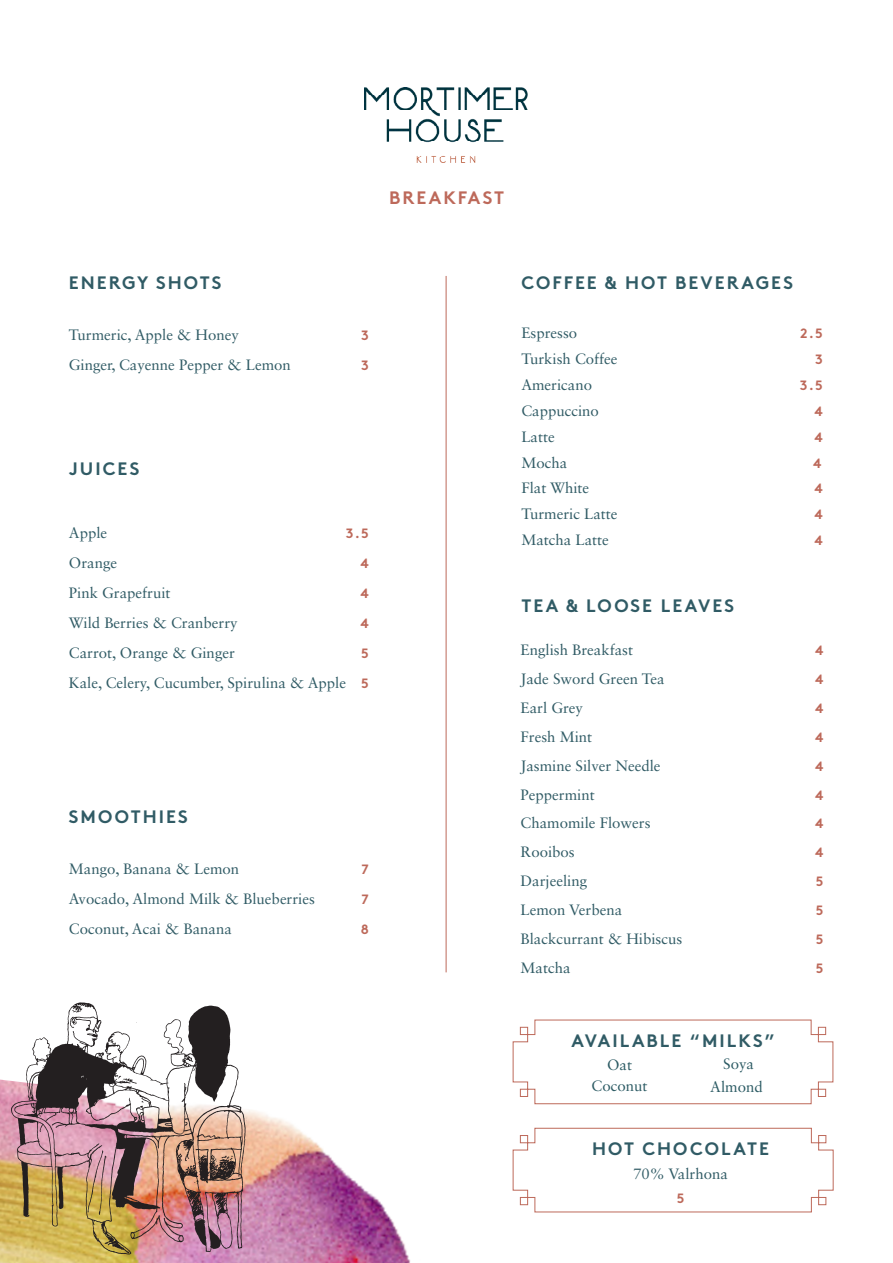
<style>
.page{position:relative;width:893px;height:1263px;background:#fff}
.page>*{position:absolute;margin:0;border:0;box-sizing:border-box;transform-origin:0 0}
.t1{font:700 18px "Brown Std";letter-spacing:.11em;color:#305b65}
.t2{font:700 18px "Brown Std";letter-spacing:.11em;color:#bd695a}
.t3{font:15px "Sabon LT Std";color:#305b65}
.t4{font:15px "Sabon LT Std";color:#2b5a63}
.t5{font:700 13.5px "Brown Std";color:#bd695a}
.s1{font-family:"Brown Std";font-weight:700;font-size:13.5px;color:#bd695a}
</style>
<div class="page">
<img style="left:365px;top:88px;width:162px;height:74px">
<hr style="left:446px;top:276px;width:1px;height:696px;background:#bd695a">
<img style="left:0;top:1079px;width:410px;height:184px">
<img style="left:10px;top:1002px;width:249px;height:261px">
<svg style="left:512px;top:1127px;width:322px;height:86px"></svg>
<svg style="left:512px;top:1019px;width:322px;height:85px"></svg>
<p class="t2" style="left:389px;top:186px;width:116px">BREAKFAST</p>
<p class="t1" style="left:69px;top:272px;width:154px">ENERGY SHOTS</p>
<p class="t3" style="left:69px;top:326px;width:172px">Turmeric, Apple &amp; Honey</p>
<p class="t5" style="left:361px;top:327px;width:9px">3</p>
<p class="t3" style="left:69px;top:356px;width:223px">Ginger, Cayenne Pepper &amp; Lemon</p>
<p class="t5" style="left:361px;top:357px;width:9px">3</p>
<p class="t1" style="left:69px;top:458px;width:72px">JUICES</p>
<p class="t3" style="left:69px;top:524px;width:40px">Apple</p>
<p class="t5" style="left:346px;top:525px;width:25px">3.5</p>
<p class="t3" style="left:69px;top:554px;width:50px">Orange</p>
<p class="t5" style="left:361px;top:555px;width:10px">4</p>
<p class="t3" style="left:69px;top:584px;width:103px">Pink Grapefruit</p>
<p class="t5" style="left:361px;top:585px;width:10px">4</p>
<p class="t3" style="left:69px;top:614px;width:170px">Wild Berries &amp; Cranberry</p>
<p class="t5" style="left:361px;top:615px;width:10px">4</p>
<p class="t3" style="left:69px;top:644px;width:168px">Carrot, Orange &amp; Ginger</p>
<p class="t5" style="left:361px;top:645px;width:9px">5</p>
<p class="t3" style="left:69px;top:674px;width:302px">Kale, Celery, Cucumber, Spirulina &amp; Apple <span class="s1">5</span></p>
<p class="t1" style="left:69px;top:806px;width:120px">SMOOTHIES</p>
<p class="t3" style="left:69px;top:860px;width:172px">Mango, Banana &amp; Lemon</p>
<p class="t5" style="left:362px;top:861px;width:9px">7</p>
<p class="t3" style="left:69px;top:890px;width:248px">Avocado, Almond Milk &amp; Blueberries</p>
<p class="t5" style="left:362px;top:891px;width:9px">7</p>
<p class="t3" style="left:69px;top:920px;width:165px">Coconut, Acai &amp; Banana</p>
<p class="t5" style="left:361px;top:921px;width:10px">8</p>
<p class="t1" style="left:521px;top:272px;width:273px">COFFEE &amp; HOT BEVERAGES</p>
<p class="t3" style="left:521px;top:324px;width:57px">Espresso</p>
<p class="t5" style="left:800px;top:325px;width:24px">2.5</p>
<p class="t3" style="left:521px;top:350px;width:98px">Turkish Coffee</p>
<p class="t5" style="left:815px;top:351px;width:9px">3</p>
<p class="t3" style="left:521px;top:376px;width:72px">Americano</p>
<p class="t5" style="left:800px;top:377px;width:25px">3.5</p>
<p class="t3" style="left:521px;top:402px;width:79px">Cappuccino</p>
<p class="t5" style="left:815px;top:403px;width:10px">4</p>
<p class="t3" style="left:521px;top:427px;width:35px">Latte</p>
<p class="t5" style="left:815px;top:429px;width:10px">4</p>
<p class="t3" style="left:521px;top:453px;width:47px">Mocha</p>
<p class="t5" style="left:813px;top:455px;width:10px">4</p>
<p class="t3" style="left:521px;top:479px;width:69px">Flat White</p>
<p class="t5" style="left:815px;top:480px;width:10px">4</p>
<p class="t3" style="left:521px;top:505px;width:98px">Turmeric Latte</p>
<p class="t5" style="left:815px;top:506px;width:10px">4</p>
<p class="t3" style="left:521px;top:531px;width:89px">Matcha Latte</p>
<p class="t5" style="left:815px;top:532px;width:10px">4</p>
<p class="t1" style="left:521px;top:594px;width:214px">TEA &amp; LOOSE LEAVES</p>
<p class="t3" style="left:521px;top:641px;width:114px">English Breakfast</p>
<p class="t5" style="left:815px;top:642px;width:10px">4</p>
<p class="t3" style="left:521px;top:670px;width:145px">Jade Sword Green Tea</p>
<p class="t5" style="left:815px;top:671px;width:10px">4</p>
<p class="t3" style="left:521px;top:699px;width:64px">Earl Grey</p>
<p class="t5" style="left:815px;top:700px;width:10px">4</p>
<p class="t3" style="left:521px;top:728px;width:73px">Fresh Mint</p>
<p class="t5" style="left:815px;top:729px;width:10px">4</p>
<p class="t3" style="left:521px;top:757px;width:141px">Jasmine Silver Needle</p>
<p class="t5" style="left:815px;top:758px;width:10px">4</p>
<p class="t3" style="left:521px;top:785px;width:76px">Peppermint</p>
<p class="t5" style="left:815px;top:787px;width:10px">4</p>
<p class="t3" style="left:521px;top:814px;width:132px">Chamomile Flowers</p>
<p class="t5" style="left:815px;top:815px;width:10px">4</p>
<p class="t3" style="left:521px;top:843px;width:56px">Rooibos</p>
<p class="t5" style="left:815px;top:844px;width:10px">4</p>
<p class="t3" style="left:521px;top:872px;width:68px">Darjeeling</p>
<p class="t5" style="left:816px;top:873px;width:9px">5</p>
<p class="t3" style="left:521px;top:901px;width:103px">Lemon Verbena</p>
<p class="t5" style="left:816px;top:902px;width:9px">5</p>
<p class="t3" style="left:521px;top:929px;width:163px">Blackcurrant &amp; Hibiscus</p>
<p class="t5" style="left:816px;top:931px;width:9px">5</p>
<p class="t3" style="left:521px;top:958px;width:51px">Matcha</p>
<p class="t5" style="left:816px;top:959px;width:9px">5</p>
<p class="t1" style="left:571px;top:1030px;width:205px">AVAILABLE “MILKS”</p>
<p class="t4" style="left:607px;top:1055px;width:26px">Oat</p>
<p class="t4" style="left:723px;top:1055px;width:32px">Soya</p>
<p class="t4" style="left:592px;top:1076px;width:57px">Coconut</p>
<p class="t4" style="left:710px;top:1078px;width:54px">Almond</p>
<p class="t1" style="left:592px;top:1138px;width:178px">HOT CHOCOLATE</p>
<p class="t3" style="left:633px;top:1165px;width:96px">70% Valrhona</p>
<p class="t5" style="left:677px;top:1190px;width:9px">5</p>
</div>
